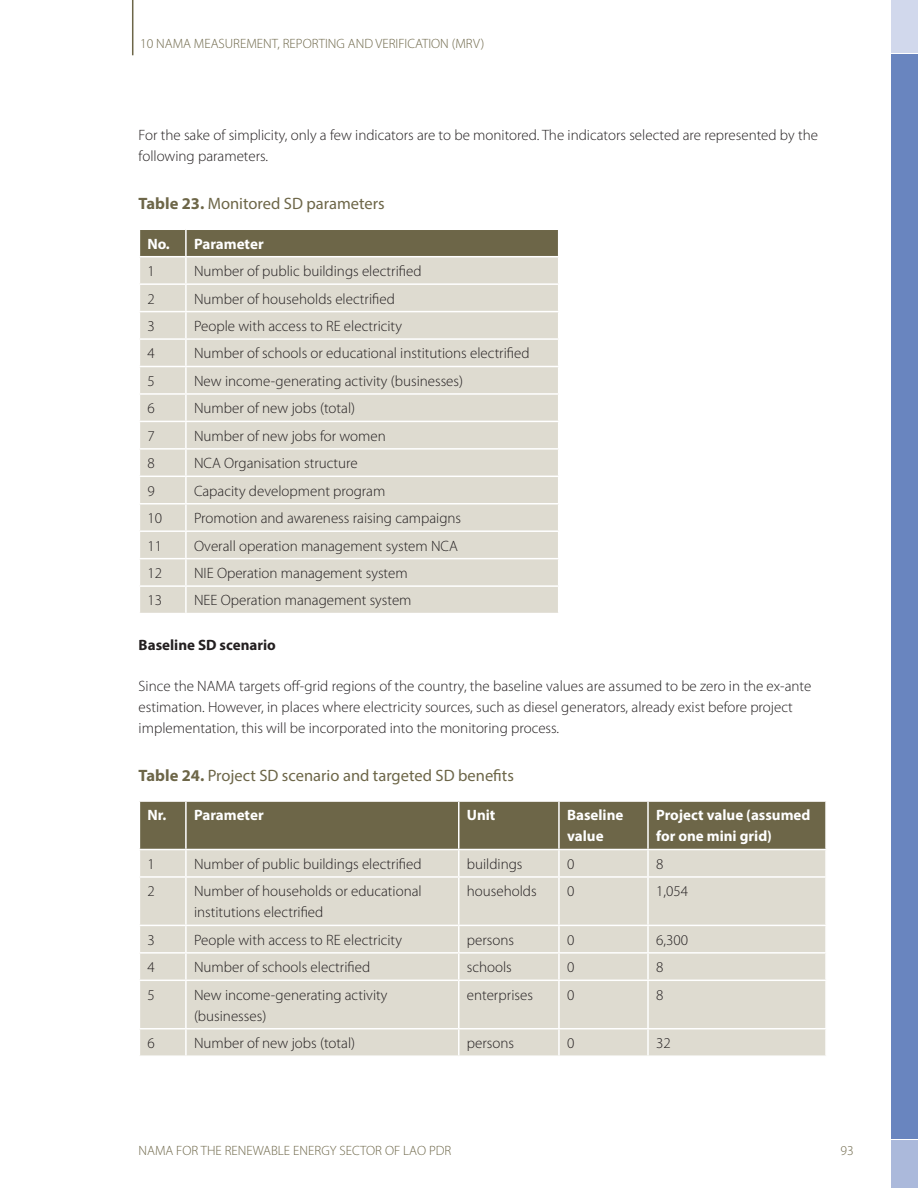
<style>
.page{position:relative;width:918px;height:1188px;background:#fff}
.page>*{position:absolute;margin:0;border:0;box-sizing:border-box;transform-origin:0 0}
.Figure_title{font:16.5px "Myriad Pro";color:#6d6648}
.Body_Text{font:300 15px/21px "Myriad Pro";color:#231f20}
.Body_Text-2{font:700 15px/21px "Myriad Pro";color:#fff}
.Body_Text-3{font:700 15px "Myriad Pro";color:#231f20}
.t1{font:300 13.5px "Myriad Pro";color:#6d6648}
.s1{font-weight:700}
</style>
<div class="page">
<div style="left:891px;top:0;width:27px;height:52px;background:#d1d8ec"></div>
<div style="left:891px;top:1140px;width:27px;height:48px;background:#abb9db"></div>
<div style="left:891px;top:54px;width:27px;height:1085px;background:#6985bf"></div>
<hr style="left:132px;top:0;width:1px;height:55px;background:#6d6648">
<svg style="left:140px;top:229px;width:418px;height:384px;background:#d8d5c9"></svg>
<div style="left:140px;top:878px;width:685px;height:177px;background:#dedbd0"></div>
<svg style="left:139px;top:801px;width:687px;height:75px;background:#97917b"></svg>
<hr style="left:186px;top:849px;width:273px;height:1px;background:#fff">
<hr style="left:185px;top:850px;width:2px;height:26px;background:#fff">
<hr style="left:459px;top:849px;width:100px;height:1px;background:#fff">
<hr style="left:458px;top:850px;width:2px;height:26px;background:#fff">
<hr style="left:559px;top:849px;width:89px;height:1px;background:#fff">
<hr style="left:558px;top:850px;width:2px;height:26px;background:#fff">
<hr style="left:648px;top:849px;width:179px;height:1px;background:#fff">
<hr style="left:647px;top:850px;width:2px;height:26px;background:#fff">
<hr style="left:825px;top:850px;width:2px;height:26px;background:#fff">
<hr style="left:185px;top:878px;width:2px;height:47px;background:#fff">
<hr style="left:458px;top:878px;width:2px;height:47px;background:#fff">
<hr style="left:558px;top:878px;width:2px;height:47px;background:#fff">
<hr style="left:647px;top:878px;width:2px;height:47px;background:#fff">
<hr style="left:139px;top:925px;width:47px;height:1px;background:#fff">
<hr style="left:186px;top:925px;width:273px;height:1px;background:#fff">
<hr style="left:185px;top:926px;width:2px;height:26px;background:#fff">
<hr style="left:459px;top:925px;width:100px;height:1px;background:#fff">
<hr style="left:458px;top:926px;width:2px;height:26px;background:#fff">
<hr style="left:559px;top:925px;width:89px;height:1px;background:#fff">
<hr style="left:558px;top:926px;width:2px;height:26px;background:#fff">
<hr style="left:648px;top:925px;width:179px;height:1px;background:#fff">
<hr style="left:647px;top:926px;width:2px;height:26px;background:#fff">
<hr style="left:139px;top:952px;width:47px;height:2px;background:#fff">
<hr style="left:186px;top:952px;width:273px;height:2px;background:#fff">
<hr style="left:185px;top:954px;width:2px;height:26px;background:#fff">
<hr style="left:459px;top:952px;width:100px;height:2px;background:#fff">
<hr style="left:458px;top:954px;width:2px;height:26px;background:#fff">
<hr style="left:559px;top:952px;width:89px;height:2px;background:#fff">
<hr style="left:558px;top:954px;width:2px;height:26px;background:#fff">
<hr style="left:648px;top:952px;width:179px;height:2px;background:#fff">
<hr style="left:647px;top:954px;width:2px;height:26px;background:#fff">
<hr style="left:139px;top:980px;width:47px;height:1px;background:#fff">
<hr style="left:186px;top:980px;width:273px;height:1px;background:#fff">
<hr style="left:185px;top:981px;width:2px;height:47px;background:#fff">
<hr style="left:459px;top:980px;width:100px;height:1px;background:#fff">
<hr style="left:458px;top:981px;width:2px;height:47px;background:#fff">
<hr style="left:559px;top:980px;width:89px;height:1px;background:#fff">
<hr style="left:558px;top:981px;width:2px;height:47px;background:#fff">
<hr style="left:648px;top:980px;width:179px;height:1px;background:#fff">
<hr style="left:647px;top:981px;width:2px;height:47px;background:#fff">
<hr style="left:139px;top:1028px;width:47px;height:2px;background:#fff">
<hr style="left:186px;top:1028px;width:273px;height:2px;background:#fff">
<hr style="left:185px;top:1030px;width:2px;height:25px;background:#fff">
<hr style="left:459px;top:1028px;width:100px;height:2px;background:#fff">
<hr style="left:458px;top:1030px;width:2px;height:25px;background:#fff">
<hr style="left:559px;top:1028px;width:89px;height:2px;background:#fff">
<hr style="left:558px;top:1030px;width:2px;height:25px;background:#fff">
<hr style="left:648px;top:1028px;width:179px;height:2px;background:#fff">
<hr style="left:647px;top:1030px;width:2px;height:25px;background:#fff">
<p class="t1" style="left:140px;top:36px;width:346px">10 NAMA MEASUREMENT, REPORTING AND VERIFICATION (MRV)</p>
<p class="Body_Text" style="left:139px;top:125px;width:681px">For the sake of simplicity, only a few indicators are to be monitored. The indicators selected are represented by the following parameters.</p>
<p class="Figure_title" style="left:139px;top:193px;width:248px"><span class="s1">Table 23.</span> Monitored SD parameters</p>
<p class="Body_Text-2" style="left:148px;top:233px;width:24px">No.</p>
<p class="Body_Text-2" style="left:194px;top:233px;width:71px">Parameter</p>
<p class="Body_Text" style="left:148px;top:261px;width:9px">1</p>
<p class="Body_Text" style="left:194px;top:261px;width:229px">Number of public buildings electrified</p>
<p class="Body_Text" style="left:148px;top:288px;width:9px">2</p>
<p class="Body_Text" style="left:194px;top:288px;width:202px">Number of households electrified</p>
<p class="Body_Text" style="left:148px;top:316px;width:9px">3</p>
<p class="Body_Text" style="left:194px;top:316px;width:210px">People with access to RE electricity</p>
<p class="Body_Text" style="left:148px;top:343px;width:9px">4</p>
<p class="Body_Text" style="left:194px;top:343px;width:337px">Number of schools or educational institutions electrified</p>
<p class="Body_Text" style="left:148px;top:371px;width:9px">5</p>
<p class="Body_Text" style="left:194px;top:371px;width:271px">New income-generating activity (businesses)</p>
<p class="Body_Text" style="left:148px;top:398px;width:9px">6</p>
<p class="Body_Text" style="left:194px;top:398px;width:163px">Number of new jobs (total)</p>
<p class="Body_Text" style="left:148px;top:426px;width:9px">7</p>
<p class="Body_Text" style="left:194px;top:426px;width:193px">Number of new jobs for women</p>
<p class="Body_Text" style="left:148px;top:453px;width:9px">8</p>
<p class="Body_Text" style="left:194px;top:453px;width:165px">NCA Organisation structure</p>
<p class="Body_Text" style="left:148px;top:480px;width:9px">9</p>
<p class="Body_Text" style="left:194px;top:480px;width:193px">Capacity development program</p>
<p class="Body_Text" style="left:148px;top:508px;width:16px">10</p>
<p class="Body_Text" style="left:194px;top:508px;width:269px">Promotion and awareness raising campaigns</p>
<p class="Body_Text" style="left:148px;top:535px;width:16px">11</p>
<p class="Body_Text" style="left:194px;top:535px;width:265px">Overall operation management system NCA</p>
<p class="Body_Text" style="left:148px;top:563px;width:16px">12</p>
<p class="Body_Text" style="left:194px;top:563px;width:215px">NIE Operation management system</p>
<p class="Body_Text" style="left:148px;top:590px;width:16px">13</p>
<p class="Body_Text" style="left:194px;top:590px;width:219px">NEE Operation management system</p>
<p class="Body_Text-3" style="left:139px;top:635px;width:139px">Baseline SD scenario</p>
<p class="Body_Text" style="left:139px;top:676px;width:674px">Since the NAMA targets off-grid regions of the country, the baseline values are assumed to be zero in the ex-ante estimation. However, in places where electricity sources, such as diesel generators, already exist before project implementation, this will be incorporated into the monitoring process.</p>
<p class="Figure_title" style="left:139px;top:765px;width:377px"><span class="s1">Table 24.</span> Project SD scenario and targeted SD benefits</p>
<p class="Body_Text-2" style="left:148px;top:804px;width:21px">Nr.</p>
<p class="Body_Text-2" style="left:194px;top:804px;width:71px">Parameter</p>
<p class="Body_Text-2" style="left:467px;top:804px;width:30px">Unit</p>
<p class="Body_Text-2" style="left:567px;top:804px;width:58px">Baseline value</p>
<p class="Body_Text-2" style="left:656px;top:804px;width:156px">Project value (assumed for one mini grid)</p>
<p class="Body_Text" style="left:148px;top:854px;width:9px">1</p>
<p class="Body_Text" style="left:194px;top:854px;width:229px">Number of public buildings electrified</p>
<p class="Body_Text" style="left:467px;top:854px;width:57px">buildings</p>
<p class="Body_Text" style="left:567px;top:854px;width:9px">0</p>
<p class="Body_Text" style="left:656px;top:854px;width:9px">8</p>
<p class="Body_Text" style="left:148px;top:881px;width:9px">2</p>
<p class="Body_Text" style="left:194px;top:881px;width:229px">Number of households or educational institutions electrified</p>
<p class="Body_Text" style="left:467px;top:881px;width:71px">households</p>
<p class="Body_Text" style="left:567px;top:881px;width:9px">0</p>
<p class="Body_Text" style="left:656px;top:881px;width:33px">1,054</p>
<p class="Body_Text" style="left:148px;top:930px;width:9px">3</p>
<p class="Body_Text" style="left:194px;top:930px;width:210px">People with access to RE electricity</p>
<p class="Body_Text" style="left:467px;top:930px;width:49px">persons</p>
<p class="Body_Text" style="left:567px;top:930px;width:9px">0</p>
<p class="Body_Text" style="left:656px;top:930px;width:33px">6,300</p>
<p class="Body_Text" style="left:148px;top:957px;width:9px">4</p>
<p class="Body_Text" style="left:194px;top:957px;width:178px">Number of schools electrified</p>
<p class="Body_Text" style="left:467px;top:957px;width:47px">schools</p>
<p class="Body_Text" style="left:567px;top:957px;width:9px">0</p>
<p class="Body_Text" style="left:656px;top:957px;width:9px">8</p>
<p class="Body_Text" style="left:148px;top:984px;width:9px">5</p>
<p class="Body_Text" style="left:194px;top:984px;width:195px">New income-generating activity (businesses)</p>
<p class="Body_Text" style="left:467px;top:984px;width:68px">enterprises</p>
<p class="Body_Text" style="left:567px;top:984px;width:9px">0</p>
<p class="Body_Text" style="left:656px;top:984px;width:9px">8</p>
<p class="Body_Text" style="left:148px;top:1033px;width:9px">6</p>
<p class="Body_Text" style="left:194px;top:1033px;width:163px">Number of new jobs (total)</p>
<p class="Body_Text" style="left:467px;top:1033px;width:49px">persons</p>
<p class="Body_Text" style="left:567px;top:1033px;width:9px">0</p>
<p class="Body_Text" style="left:656px;top:1033px;width:16px">32</p>
<p class="t1" style="left:139px;top:1143px;width:314px">NAMA FOR THE RENEWABLE ENERGY SECTOR OF LAO PDR</p>
<p class="t1" style="left:841px;top:1143px;width:15px">93</p>
</div>
